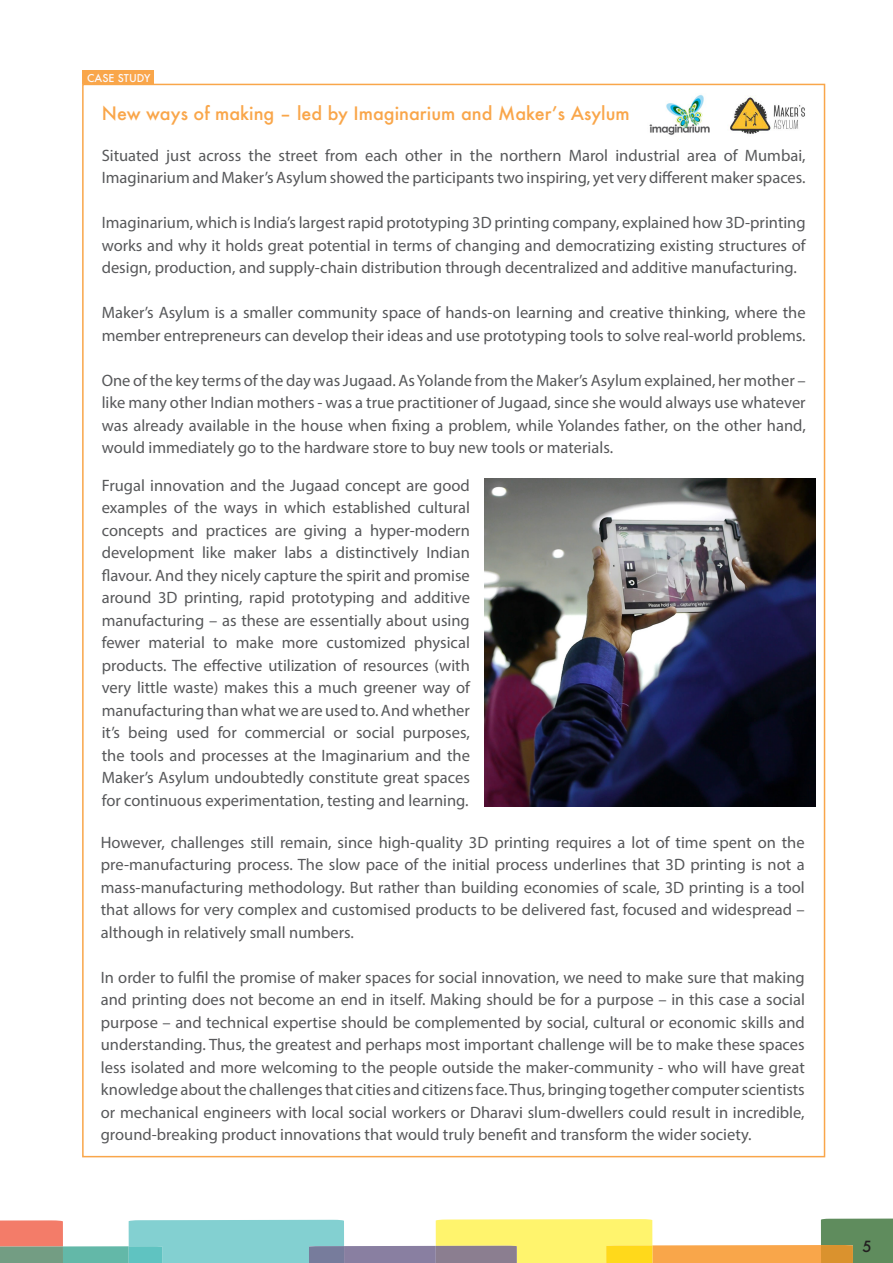
<style>
.page{position:relative;width:893px;height:1263px;background:#fff}
.page>*{position:absolute;margin:0;border:0;box-sizing:border-box;transform-origin:0 0}
.Body_3{font:500 18px "Futura";color:#f9a64a}
.Body_2{font:16.5px/22.5px "Myriad Pro";color:#57585a;text-align:justify}
.t1{font:500 15px "Futura";color:#231f20}
.Credit{font:500 10.5px "Futura";color:#fbf9fc}
</style>
<div class="page">
<svg style="left:0;top:1218px;width:893px;height:45px"></svg>
<img style="left:729px;top:95px;width:76px;height:39px">
<img style="left:649px;top:95px;width:61px;height:40px">
<img style="left:484px;top:478px;width:331px;height:328px">
<div style="left:82px;top:70px;width:72px;height:14px;background:#f9a64a"></div>
<p class="Credit" style="left:87px;top:70px;width:65px">CASE STUDY</p>
<p class="Body_3" style="left:102px;top:101px;width:530px">New ways of making – led by Imaginarium and Maker’s Asylum</p>
<p class="Body_2" style="left:102px;top:144px;width:705px">Situated just across the street from each other in the northern Marol industrial area of Mumbai,<br>Imaginarium and Maker’s Asylum showed the participants two inspiring, yet very different maker spaces.</p>
<p class="Body_2" style="left:102px;top:211px;width:705px">Imaginarium, which is India’s largest rapid prototyping 3D printing company, explained how 3D-printing works and why it holds great potential in terms of changing and democratizing existing structures of design, production, and supply-chain distribution through decentralized and additive manufacturing.</p>
<p class="Body_2" style="left:102px;top:301px;width:705px">Maker’s Asylum is a smaller community space of hands-on learning and creative thinking, where the member entrepreneurs can develop their ideas and use prototyping tools to solve real-world problems.</p>
<p class="Body_2" style="left:102px;top:369px;width:705px">One of the key terms of the day was Jugaad. As Yolande from the Maker’s Asylum explained, her mother – like many other Indian mothers - was a true practitioner of Jugaad, since she would always use whatever was already available in the house when fixing a problem, while Yolandes father, on the other hand, would immediately go to the hardware store to buy new tools or materials.</p>
<p class="Body_2" style="left:102px;top:474px;width:370px">Frugal innovation and the Jugaad concept are good examples of the ways in which established cultural concepts and practices are giving a hyper-modern development like maker labs a distinctively Indian flavour. And they nicely capture the spirit and promise around 3D printing, rapid prototyping and additive manufacturing – as these are essentially about using fewer material to make more customized physical products. The effective utilization of resources (with very little waste) makes this a much greener way of manufacturing than what we are used to. And whether</p>
<p class="Body_2" style="left:102px;top:721px;width:370px">it’s being used for commercial or social purposes, the tools and processes at the Imaginarium and the Maker’s Asylum undoubtedly constitute great spaces for continuous experimentation, testing and learning.</p>
<p class="Body_2" style="left:101px;top:830px;width:705px">However, challenges still remain, since high-quality 3D printing requires a lot of time spent on the pre-manufacturing process. The slow pace of the initial process underlines that 3D printing is not a mass-manufacturing methodology. But rather than building economies of scale, 3D printing is a tool that allows for very complex and customised products to be delivered fast, focused and widespread – although in relatively small numbers.</p>
<p class="Body_2" style="left:101px;top:965px;width:705px">In order to fulfil the promise of maker spaces for social innovation, we need to make sure that making and printing does not become an end in itself. Making should be for a purpose – in this case a social purpose – and technical expertise should be complemented by social, cultural or economic skills and understanding. Thus, the greatest and perhaps most important challenge will be to make these spaces less isolated and more welcoming to the people outside the maker-community - who will have great knowledge about the challenges that cities and citizens face. Thus, bringing together computer scientists or mechanical engineers with local social workers or Dharavi slum-dwellers could result in incredible, ground-breaking product innovations that would truly benefit and transform the wider society.</p>
<p class="t1" style="left:862px;top:1236px;width:11px">5</p>
</div>
